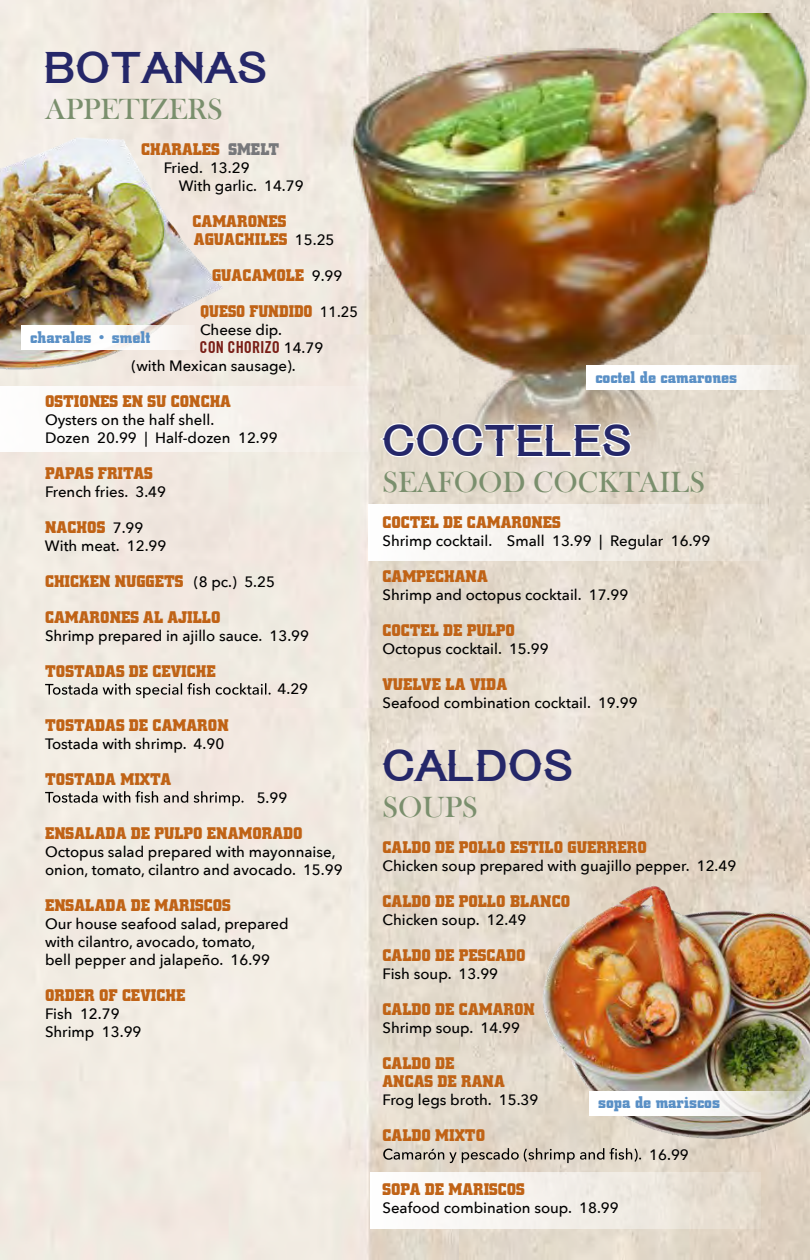
<style>
.page{position:relative;width:810px;height:1260px;background:#fff}
.page>*{position:absolute;margin:0;border:0;box-sizing:border-box;transform-origin:0 0}
.t1{font:37.5px "Tequila Sunrise";letter-spacing:.05em;color:#252769}
.t2{font:30px "Bask Old Face";color:#7a8f6d}
.t3{font:700 17.5px/18px "City D";color:#c06316}
.t4{font:700 17.5px "City D";color:#5a90c6}
.t5{font:700 17.5px "City D";color:#c06316;scale:.96 1}
.t6{font:700 condensed 16.25px "Commerce Black Condensed S Si";color:#791e16}
.t7{font:500 15px/18px "Avenir Next";color:#000}
.s1{color:#77787b}
.s2{font-family:"Avenir Next";font-weight:500;font-size:15px;color:#000}
.s3{font-family:"Avenir Next";font-weight:500;font-stretch:normal;font-size:15px;color:#000}
</style>
<div class="page">
<img style="left:0;top:0;width:810px;height:1260px">
<img style="left:303px;top:14px;width:507px;height:666px">
<div style="left:370px;top:1172px;width:391px;height:57px;background:linear-gradient(to right,#fff,#e4dbce)"></div>
<div style="left:0;top:387px;width:368px;height:65px;background:#f7f4ef"></div>
<svg style="left:45px;top:683px;width:226px;height:15px;background:#c0bab3"></svg>
<svg style="left:45px;top:791px;width:199px;height:15px;background:#c0bab3"></svg>
<div style="left:368px;top:504px;width:400px;height:57px;background:linear-gradient(to right,#fff,#e6ddd1)"></div>
<svg style="left:376px;top:278px;width:296px;height:206px;background:#bba38b"></svg>
<svg style="left:383px;top:1148px;width:258px;height:15px;background:#b5ada1"></svg>
<img style="left:0;top:137px;width:236px;height:262px">
<img style="left:501px;top:880px;width:309px;height:267px">
<div style="left:586px;top:365px;width:213px;height:25px;background:linear-gradient(to right,#fff,#f1ede7)"></div>
<svg style="left:21px;top:325px;width:173px;height:25px"></svg>
<svg style="left:589px;top:1091px;width:213px;height:25px"></svg>
<h1 class="t1" style="left:45px;top:46px;width:223px">BOTANAS</h1>
<h2 class="t2" style="left:45px;top:92px;width:179px">APPETIZERS</h2>
<p class="t3" style="left:141px;top:140px;width:140px">CHARALES <span class="s1">SMELT</span></p>
<p class="t7" style="left:179px;top:158px;width:126px;text-indent:-15px">Fried. 13.29<br>With garlic. 14.79</p>
<p class="t3" style="left:192px;top:212px;width:144px">CAMARONES<br>AGUACHILES <span class="s2">15.25</span></p>
<p class="t7" style="left:312px;top:266px;width:32px">9.99</p>
<p class="t5" style="left:201px;top:301px;width:165px">QUESO FUNDIDO <span class="s2">11.25</span></p>
<p class="t7" style="left:200px;top:320px;width:84px">Cheese dip.</p>
<p class="t6" style="left:200px;top:337px;width:125px">CON CHORIZO <span class="s3">14.79</span></p>
<p class="t7" style="left:132px;top:356px;width:166px">(with Mexican sausage).</p>
<p class="t3" style="left:45px;top:392px;width:188px">OSTIONES EN SU CONCHA</p>
<p class="t7" style="left:45px;top:410px;width:234px">Oysters on the half shell.<br>Dozen 20.99 | Half-dozen 12.99</p>
<p class="t3" style="left:45px;top:464px;width:109px">PAPAS FRITAS</p>
<p class="t7" style="left:45px;top:482px;width:123px">French fries. 3.49</p>
<p class="t3" style="left:45px;top:518px;width:100px">NACHOS <span class="s2">7.99</span></p>
<p class="t7" style="left:45px;top:536px;width:123px">With meat. 12.99</p>
<p class="t3" style="left:45px;top:563px;width:232px;line-height:36px">CHICKEN NUGGETS <span class="s2">(8 pc.) 5.25<br></span>CAMARONES AL AJILLO</p>
<p class="t7" style="left:45px;top:626px;width:266px">Shrimp prepared in ajillo sauce. 13.99</p>
<p class="t3" style="left:45px;top:662px;width:172px">TOSTADAS DE CEVICHE</p>
<p class="t3" style="left:212px;top:266px;width:94px">GUACAMOLE</p>
<p class="t4" style="left:30px;top:327px;width:121px">charales • smelt</p>
<p class="t3" style="left:45px;top:716px;width:185px">TOSTADAS DE CAMARON</p>
<p class="t7" style="left:45px;top:734px;width:181px">Tostada with shrimp. 4.90</p>
<p class="t3" style="left:45px;top:770px;width:128px">TOSTADA MIXTA</p>
<p class="t7" style="left:278px;top:679px;width:32px">4.29</p>
<p class="t7" style="left:257px;top:788px;width:32px">5.99</p>
<p class="t3" style="left:45px;top:824px;width:259px">ENSALADA DE PULPO ENAMORADO</p>
<p class="t7" style="left:45px;top:842px;width:299px">Octopus salad prepared with mayonnaise, onion, tomato, cilantro and avocado. 15.99</p>
<p class="t3" style="left:45px;top:896px;width:187px">ENSALADA DE MARISCOS</p>
<p class="t7" style="left:45px;top:914px;width:245px">Our house seafood salad, prepared with cilantro, avocado, tomato,<br>bell pepper and jalapeño. 16.99</p>
<p class="t3" style="left:45px;top:986px;width:142px">ORDER OF CEVICHE</p>
<p class="t7" style="left:45px;top:1004px;width:98px">Fish 12.79<br>Shrimp 13.99</p>
<p class="t4" style="left:595px;top:367px;width:143px">coctel de camarones</p>
<h1 class="t1" style="left:382px;top:419px;width:250px">COCTELES</h1>
<h2 class="t2" style="left:382px;top:466px;width:324px">SEAFOOD COCKTAILS</h2>
<p class="t3" style="left:382px;top:513px;width:180px">COCTEL DE CAMARONES</p>
<p class="t7" style="left:382px;top:531px;width:329px">Shrimp cocktail. Small 13.99 | Regular 16.99</p>
<p class="t3" style="left:382px;top:567px;width:107px">CAMPECHANA</p>
<p class="t7" style="left:382px;top:585px;width:247px">Shrimp and octopus cocktail. 17.99</p>
<p class="t3" style="left:382px;top:621px;width:134px">COCTEL DE PULPO</p>
<p class="t7" style="left:382px;top:639px;width:168px">Octopus cocktail. 15.99</p>
<p class="t3" style="left:382px;top:675px;width:126px">VUELVE LA VIDA</p>
<p class="t7" style="left:383px;top:693px;width:257px">Seafood combination cocktail. 19.99</p>
<h1 class="t1" style="left:382px;top:744px;width:191px">CALDOS</h1>
<h2 class="t2" style="left:382px;top:791px;width:97px">SOUPS</h2>
<p class="t3" style="left:382px;top:839px;width:266px">CALDO DE POLLO ESTILO GUERRERO</p>
<p class="t7" style="left:382px;top:857px;width:355px">Chicken soup prepared with guajillo pepper. 12.49</p>
<p class="t3" style="left:382px;top:893px;width:189px">CALDO DE POLLO BLANCO</p>
<p class="t7" style="left:382px;top:911px;width:145px">Chicken soup. 12.49</p>
<p class="t3" style="left:382px;top:947px;width:145px">CALDO DE PESCADO</p>
<p class="t7" style="left:382px;top:965px;width:117px">Fish soup. 13.99</p>
<p class="t3" style="left:382px;top:1001px;width:154px">CALDO DE CAMARON</p>
<p class="t7" style="left:382px;top:1019px;width:139px">Shrimp soup. 14.99</p>
<p class="t3" style="left:382px;top:1055px;width:124px">CALDO DE<br>ANCAS DE RANA</p>
<p class="t7" style="left:382px;top:1091px;width:157px">Frog legs broth. 15.39</p>
<p class="t3" style="left:382px;top:1127px;width:104px">CALDO MIXTO</p>
<p class="t4" style="left:598px;top:1093px;width:124px">sopa de mariscos</p>
<p class="t3" style="left:382px;top:1181px;width:144px">SOPA DE MARISCOS</p>
<p class="t7" style="left:382px;top:1199px;width:238px">Seafood combination soup. 18.99</p>
<p class="t7" style="left:649px;top:1145px;width:41px">16.99</p>
</div>
